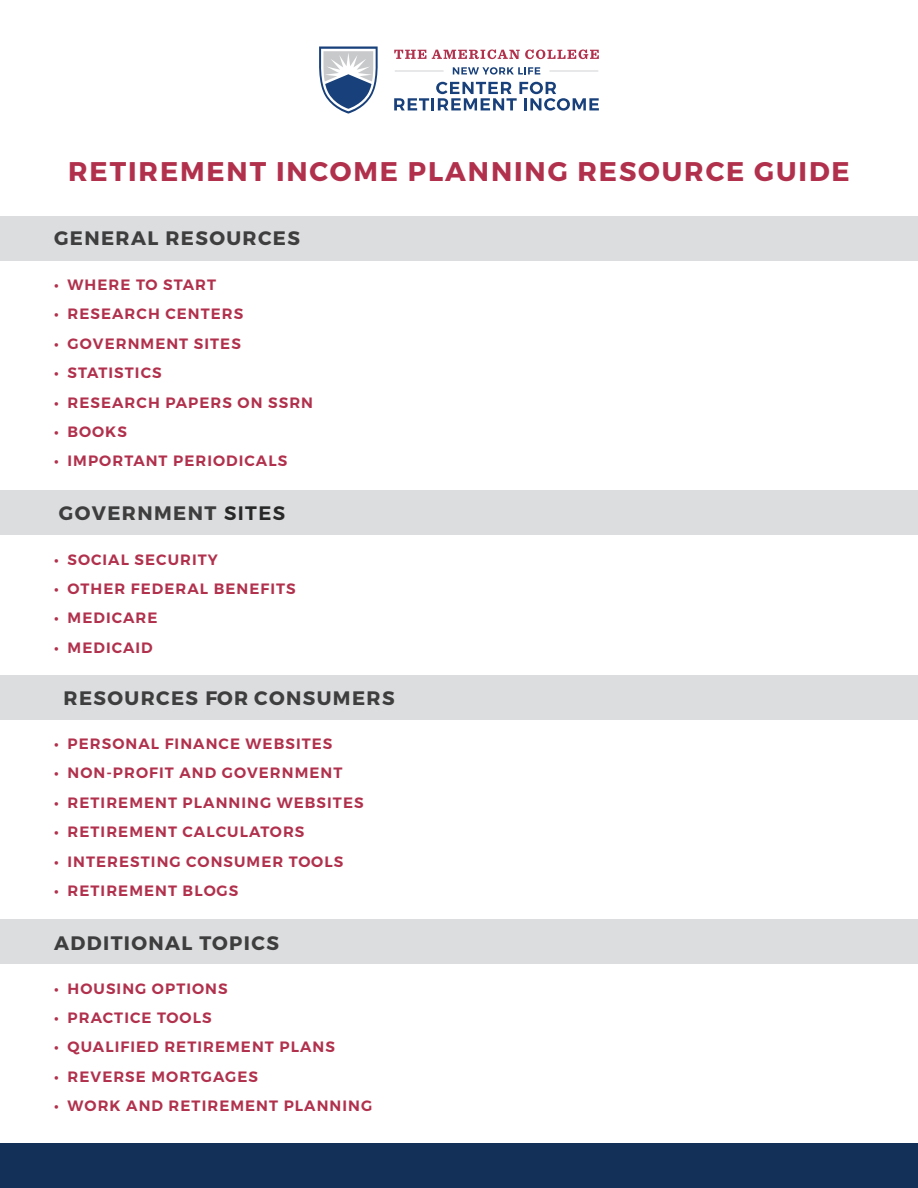
<style>
.page{position:relative;width:918px;height:1188px;background:#fff}
.page>*{position:absolute;margin:0;border:0;box-sizing:border-box;transform-origin:0 0}
.t1{font:700 27px "Montserrat";letter-spacing:.07em;color:#b1314d}
.t2{font:700 19.5px "Montserrat";letter-spacing:.07em;color:#3e3e3f}
.t3{font:600 15px "Montserrat";letter-spacing:.07em;color:#b1314d}
.s1{font-weight:600;color:#272827}
</style>
<div class="page">
<svg style="left:453px;top:67px;width:87px;height:8px"></svg>
<svg style="left:394px;top:82px;width:205px;height:29px"></svg>
<svg style="left:394px;top:50px;width:32px;height:9px"></svg>
<svg style="left:432px;top:49px;width:167px;height:10px"></svg>
<hr style="left:550px;top:71px;width:48px;height:1px;background:#d1d2d4">
<hr style="left:395px;top:71px;width:49px;height:1px;background:#d1d2d4">
<svg style="left:319px;top:47px;width:59px;height:67px"></svg>
<div style="left:0;top:216px;width:918px;height:45px;background:#dcdddf"></div>
<div style="left:0;top:490px;width:918px;height:45px;background:#dcdddf"></div>
<div style="left:0;top:675px;width:918px;height:45px;background:#dcdddf"></div>
<div style="left:0;top:919px;width:918px;height:44px;background:#dcdddf"></div>
<div style="left:0;top:1144px;width:918px;height:44px;background:#133158"></div>
<p class="t1" style="left:68px;top:154px;width:783px">RETIREMENT INCOME PLANNING RESOURCE GUIDE</p>
<p class="t2" style="left:54px;top:226px;width:247px">GENERAL RESOURCES</p>
<p class="t3" style="left:54px;top:275px;width:164px">• WHERE TO START</p>
<p class="t3" style="left:54px;top:305px;width:191px">• RESEARCH CENTERS</p>
<p class="t3" style="left:54px;top:334px;width:188px">• GOVERNMENT SITES</p>
<p class="t3" style="left:54px;top:364px;width:109px">• STATISTICS</p>
<p class="t3" style="left:54px;top:393px;width:261px">• RESEARCH PAPERS ON SSRN</p>
<p class="t3" style="left:54px;top:422px;width:74px">• BOOKS</p>
<p class="t3" style="left:54px;top:452px;width:235px">• IMPORTANT PERIODICALS</p>
<p class="t2" style="left:59px;top:501px;width:228px">GOVERNMENT <span class="s1">SITES</span></p>
<p class="t3" style="left:54px;top:550px;width:165px">• SOCIAL SECURITY</p>
<p class="t3" style="left:54px;top:579px;width:243px">• OTHER FEDERAL BENEFITS</p>
<p class="t3" style="left:54px;top:609px;width:105px">• MEDICARE</p>
<p class="t3" style="left:54px;top:638px;width:100px">• MEDICAID</p>
<p class="t2" style="left:64px;top:686px;width:332px">RESOURCES FOR CONSUMERS</p>
<p class="t3" style="left:54px;top:734px;width:280px">• PERSONAL FINANCE WEBSITES</p>
<p class="t3" style="left:54px;top:764px;width:290px">• NON-PROFIT AND GOVERNMENT</p>
<p class="t3" style="left:54px;top:793px;width:311px">• RETIREMENT PLANNING WEBSITES</p>
<p class="t3" style="left:54px;top:823px;width:252px">• RETIREMENT CALCULATORS</p>
<p class="t3" style="left:54px;top:852px;width:291px">• INTERESTING CONSUMER TOOLS</p>
<p class="t3" style="left:54px;top:881px;width:186px">• RETIREMENT BLOGS</p>
<p class="t2" style="left:54px;top:931px;width:226px">ADDITIONAL TOPICS</p>
<p class="t3" style="left:54px;top:979px;width:175px">• HOUSING OPTIONS</p>
<p class="t3" style="left:54px;top:1008px;width:159px">• PRACTICE TOOLS</p>
<p class="t3" style="left:54px;top:1038px;width:282px">• QUALIFIED RETIREMENT PLANS</p>
<p class="t3" style="left:54px;top:1067px;width:205px">• REVERSE MORTGAGES</p>
<p class="t3" style="left:54px;top:1097px;width:320px">• WORK AND RETIREMENT PLANNING</p>
</div>
